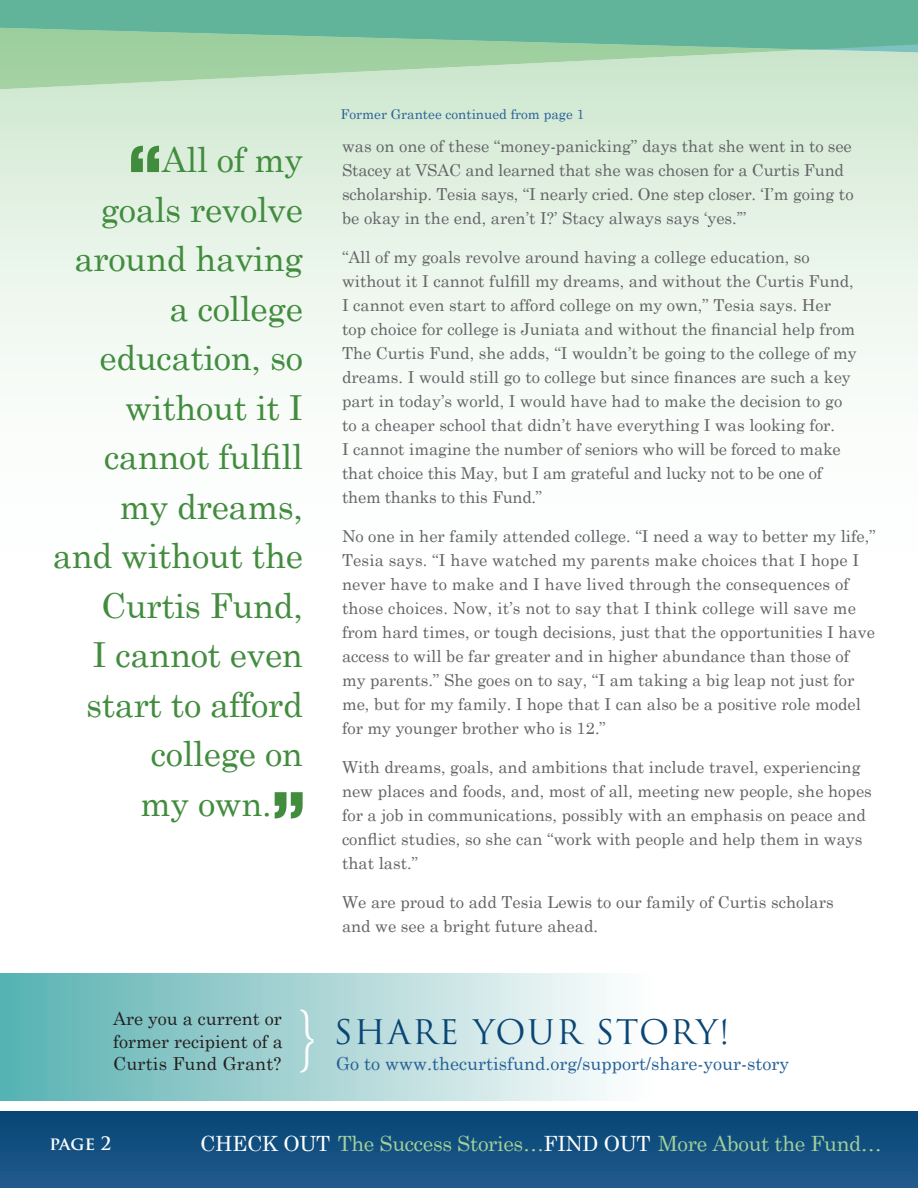
<style>
.page{position:relative;width:918px;height:1188px;background:#fff}
.page>*{position:absolute;margin:0;border:0;box-sizing:border-box;transform-origin:0 0}
.t1{font:73.5px "Times";color:#fff;scale:.5 1}
.t2{font:34.5px/49.5px "Century Schoolbook";letter-spacing:-.01em;color:#428c3e;text-align:right}
.t3{font:33px "Trajan Pro";letter-spacing:.05em;color:#094675}
.t4{font:21px "Century Schoolbook";letter-spacing:-.015em;color:#a3cf9a}
.t5{font:18px "Century Schoolbook";color:#266195}
.t6{font:18px/22.5px "Century Schoolbook";color:#231f20;text-align:justify}
.t7{font:700 18px "Trajan Pro";color:#fff}
.t8{font:16.5px/24px "Century Schoolbook";color:#636366}
.t9{font:13.5px "Century Schoolbook";color:#266195}
.s1{font-family:"Helvetica Neue";font-weight:900;font-stretch:condensed;font-size:70.5px}
.s2{color:#fff}
</style>
<div class="page">
<svg style="left:0;top:974px;width:607px;height:126px;background:#a7d4d4"></svg>
<svg style="left:0;top:52px;width:918px;height:318px"></svg>
<svg style="left:0;top:50px;width:813px;height:39px;background:#b7dbb8"></svg>
<svg style="left:0;top:0;width:918px;height:50px;background:#6db99a"></svg>
<div style="left:0;top:1111px;width:918px;height:77px;background:linear-gradient(to right,#135081,#135081)"></div>
<h2 class="t2" style="left:53px;top:134px;width:254px"><span class="s1">“</span>All of my goals revolve around having a college education, so without it I cannot fulfill my dreams,<br>and without the<br>Curtis Fund,<br>I cannot even start to afford college on<br>my own.<span class="s1">”</span></h2>
<p class="t9" style="left:340px;top:106px;width:245px">Former Grantee continued from page 1</p>
<p class="t8" style="left:342px;top:133px;width:513px">was on one of these “money-panicking” days that she went in to see Stacey at VSAC and learned that she was chosen for a Curtis Fund scholarship. Tesia says, “I nearly cried. One step closer. ‘I’m going to be okay in the end, aren’t I?’ Stacy always says ‘yes.’”</p>
<p class="t8" style="left:342px;top:244px;width:516px">“All of my goals revolve around having a college education, so without it I cannot fulfill my dreams, and without the Curtis Fund, I cannot even start to afford college on my own,” Tesia says. Her top choice for college is Juniata and without the financial help from The Curtis Fund, she adds, “I wouldn’t be going to the college of my dreams. I would still go to college but since finances are such a key part in today’s world, I would have had to make the decision to go to a cheaper school that didn’t have everything I was looking for.<br>I cannot imagine the number of seniors who will be forced to make that choice this May, but I am grateful and lucky not to be one of them thanks to this Fund.”</p>
<p class="t8" style="left:342px;top:523px;width:535px">No one in her family attended college. “I need a way to better my life,” Tesia says. “I have watched my parents make choices that I hope I never have to make and I have lived through the consequences of those choices. Now, it’s not to say that I think college will save me from hard times, or tough decisions, just that the opportunities I have access to will be far greater and in higher abundance than those of my parents.” She goes on to say, “I am taking a big leap not just for me, but for my family. I hope that I can also be a positive role model for my younger brother who is 12.”</p>
<p class="t8" style="left:342px;top:755px;width:531px">With dreams, goals, and ambitions that include travel, experiencing new places and foods, and, most of all, meeting new people, she hopes for a job in communications, possibly with an emphasis on peace and conflict studies, so she can “work with people and help them in ways that last.”</p>
<p class="t8" style="left:342px;top:890px;width:493px">We are proud to add Tesia Lewis to our family of Curtis scholars and we see a bright future ahead.</p>
<h1 class="t1" style="left:298px;top:967px;width:37px">}</h1>
<p class="t6" style="left:113px;top:1007px;width:171px">Are you a current or former recipient of a Curtis Fund Grant?</p>
<h3 class="t3" style="left:334px;top:1011px;width:398px">SHARE YOUR STORY!</h3>
<p class="t5" style="left:336px;top:1052px;width:454px">Go to www.thecurtisfund.org/support/share-your-story</p>
<p class="t7" style="left:49px;top:1132px;width:63px">page 2</p>
<p class="t4" style="left:200px;top:1131px;width:683px"><span class="s2">CHECK OUT</span> The Success Stories…<span class="s2">FIND OUT</span> More About the Fund…</p>
</div>
